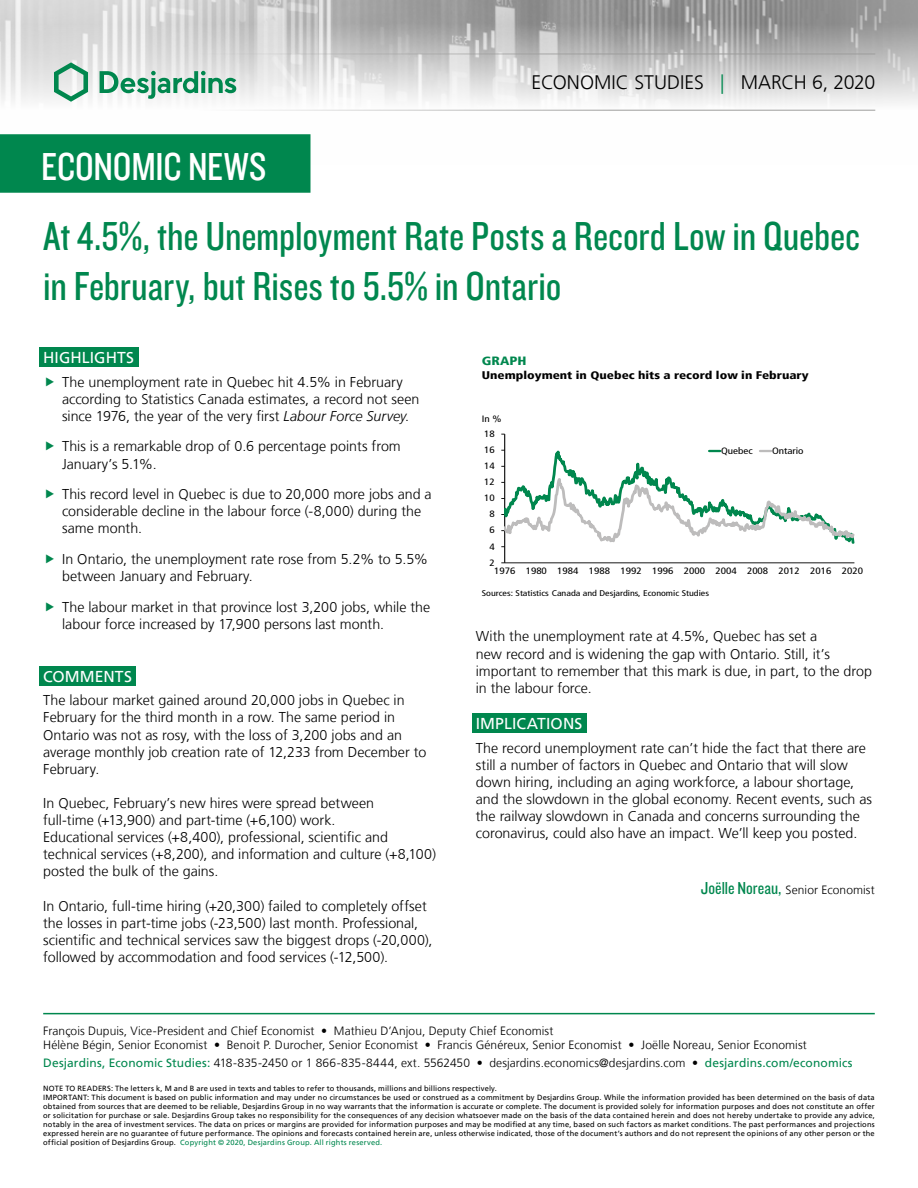
<style>
.page{position:relative;width:918px;height:1188px;background:#fff}
.page>*{position:absolute;margin:0;border:0;box-sizing:border-box;transform-origin:0 0}
.t1{font:42px/50.4px "Knockout 29 Junior Ltweight";color:#00874e}
.t2{font:40.5px "Knockout 29 Junior Ltweight";letter-spacing:-.005em;color:#fff}
.t3{font:300 19.5px "Frutiger LT";color:#000}
.t4{font:15.75px "Frutiger LT";letter-spacing:.005em;color:#fff}
.t5{font:300 14.25px/17.1px "Frutiger LT";color:#000}
.t6{font:300 12px/14.4px "Frutiger LT";letter-spacing:.01em;color:#000}
.t7{font:900 condensed 12px "Frutiger LT";color:#00874e;scale:1.2 1}
.t8{font:900 condensed 11.1px "Frutiger LT";color:#000;scale:1.2 1}
.t9{font:condensed 9.3px "Frutiger LT";color:#000;scale:1.2 1}
.t10{font:condensed 9.15px "Frutiger LT";color:#000;scale:1.2 1}
.t11{font:condensed 8.25px "Frutiger LT";color:#000;scale:1.2 1}
.t12{font:7.5px/9px "Frutiger LT";letter-spacing:.02em;color:#000}
.s1{color:#00874e}
.s2{font-style:italic}
.s3{font-family:"Knockout 29 Junior Ltweight";font-weight:400;font-size:18px;color:#00874e}
.s4{font-weight:400;color:#00874e}
</style>
<div class="page">
<img style="left:0;top:0;width:918px;height:164px">
<hr style="left:43px;top:54px;width:832px;height:1px;background:#9d9d9c">
<hr style="left:43px;top:110px;width:832px;height:1px;background:#9d9d9c">
<svg style="left:54px;top:62px;width:34px;height:40px"></svg>
<svg style="left:100px;top:71px;width:136px;height:28px"></svg>
<div style="left:0;top:135px;width:310px;height:57px;background:#00874e"></div>
<div style="left:0;top:134px;width:310px;height:59px;border:2px solid #00874e"></div>
<hr style="left:43px;top:1013px;width:832px;height:1px;background:#00874e">
<div style="left:39px;top:347px;width:99px;height:20px;background:#00874e"></div>
<div style="left:39px;top:666px;width:97px;height:20px;background:#00874e"></div>
<div style="left:472px;top:713px;width:114px;height:20px;background:#00874e"></div>
<hr style="left:504px;top:434px;width:1px;height:129px;background:#000">
<hr style="left:505px;top:563px;width:349px;height:1px;background:#000">
<svg style="left:501px;top:434px;width:354px;height:120px"></svg>
<h2 class="t2" style="left:41px;top:140px;width:227px">ECONOMIC NEWS</h2>
<h3 class="t3" style="left:532px;top:72px;width:345px">ECONOMIC STUDIES <span class="s1">|</span> MARCH 6, 2020</h3>
<h1 class="t1" style="left:43px;top:209px;width:818px">At 4.5%, the Unemployment Rate Posts a Record Low in Quebec in February, but Rises to 5.5% in Ontario</h1>
<p class="t4" style="left:43px;top:348px;width:92px">HIGHLIGHTS</p>
<p class="t5" style="left:62px;top:373px;width:359px">The unemployment rate in Quebec hit 4.5% in February according to Statistics Canada estimates, a record not seen since 1976, the year of the very first <span class="s2">Labour Force Survey</span>.</p>
<p class="t5" style="left:62px;top:438px;width:340px">This is a remarkable drop of 0.6 percentage points from<br>January’s 5.1%.</p>
<p class="t5" style="left:62px;top:486px;width:371px">This record level in Quebec is due to 20,000 more jobs and a considerable decline in the labour force (-8,000) during the same month.</p>
<p class="t5" style="left:62px;top:551px;width:367px">In Ontario, the unemployment rate rose from 5.2% to 5.5% between January and February.</p>
<p class="t5" style="left:62px;top:598px;width:370px">The labour market in that province lost 3,200 jobs, while the labour force increased by 17,900 persons last month.</p>
<p class="t4" style="left:43px;top:667px;width:90px">COMMENTS</p>
<p class="t5" style="left:43px;top:692px;width:385px">The labour market gained around 20,000 jobs in Quebec in February for the third month in a row. The same period in Ontario was not as rosy, with the loss of 3,200 jobs and an average monthly job creation rate of 12,233 from December to February.</p>
<p class="t5" style="left:43px;top:795px;width:394px">In Quebec, February’s new hires were spread between<br>full‑time (+13,900) and part-time (+6,100) work.<br>Educational services (+8,400), professional, scientific and technical services (+8,200), and information and culture (+8,100) posted the bulk of the gains.</p>
<p class="t5" style="left:43px;top:897px;width:391px">In Ontario, full-time hiring (+20,300) failed to completely offset the losses in part-time jobs (-23,500) last month. Professional, scientific and technical services saw the biggest drops (-20,000), followed by accommodation and food services (-12,500).</p>
<p class="t7" style="left:482px;top:354px;width:39px">GRAPH</p>
<p class="t8" style="left:482px;top:368px;width:274px">Unemployment in Quebec hits a record low in February</p>
<p class="t10" style="left:482px;top:414px;width:18px">In %</p>
<p class="t10" style="left:484px;top:428px;width:10px">18</p>
<p class="t10" style="left:484px;top:444px;width:10px">16</p>
<p class="t9" style="left:484px;top:460px;width:10px">14</p>
<p class="t10" style="left:484px;top:477px;width:10px">12</p>
<p class="t10" style="left:484px;top:493px;width:10px">10</p>
<p class="t10" style="left:489px;top:509px;width:6px">8</p>
<p class="t10" style="left:489px;top:525px;width:6px">6</p>
<p class="t10" style="left:489px;top:541px;width:6px">4</p>
<p class="t9" style="left:489px;top:557px;width:6px">2</p>
<p class="t10" style="left:721px;top:445px;width:28px">Quebec</p>
<p class="t10" style="left:772px;top:445px;width:28px">Ontario</p>
<p class="t10" style="left:494px;top:566px;width:309px">1976 1980 1984 1988 1992 1996 2000 2004 2008 2012 2016 2020</p>
<p class="t11" style="left:482px;top:588px;width:191px">Sources: Statistics Canada and Desjardins, Economic Studies</p>
<p class="t5" style="left:476px;top:628px;width:398px">With the unemployment rate at 4.5%, Quebec has set a<br>new record and is widening the gap with Ontario. Still, it’s important to remember that this mark is due, in part, to the drop in the labour force.</p>
<p class="t4" style="left:476px;top:714px;width:108px">IMPLICATIONS</p>
<p class="t5" style="left:476px;top:739px;width:398px">The record unemployment rate can’t hide the fact that there are still a number of factors in Quebec and Ontario that will slow down hiring, including an aging workforce, a labour shortage, and the slowdown in the global economy. Recent events, such as the railway slowdown in Canada and concerns surrounding the coronavirus, could also have an impact. We’ll keep you posted.</p>
<p class="t6" style="left:701px;top:883px;width:175px"><span class="s3">Joëlle Noreau,</span> Senior Economist</p>
<p class="t6" style="left:43px;top:1023px;width:765px">François Dupuis, Vice-President and Chief Economist • Mathieu D’Anjou, Deputy Chief Economist<br>Hélène Bégin, Senior Economist • Benoit P. Durocher, Senior Economist • Francis Généreux, Senior Economist • Joëlle Noreau, Senior Economist</p>
<p class="t6" style="left:43px;top:1056px;width:811px"><span class="s4">Desjardins, Economic Studies:</span> 418-835-2450 or 1 866-835-8444, ext. 5562450 • desjardins.economics@desjardins.com • <span class="s4">desjardins.com/economics</span></p>
<p class="t12" style="left:43px;top:1084px;width:833px">NOTE TO READERS: The letters k, M and B are used in texts and tables to refer to thousands, millions and billions respectively.<br>IMPORTANT: This document is based on public information and may under no circumstances be used or construed as a commitment by Desjardins Group. While the information provided has been determined on the basis of data obtained from sources that are deemed to be reliable, Desjardins Group in no way warrants that the information is accurate or complete. The document is provided solely for information purposes and does not constitute an offer or solicitation for purchase or sale. Desjardins Group takes no responsibility for the consequences of any decision whatsoever made on the basis of the data contained herein and does not hereby undertake to provide any advice, notably in the area of investment services. The data on prices or margins are provided for information purposes and may be modified at any time, based on such factors as market conditions. The past performances and projections expressed herein are no guarantee of future performance. The opinions and forecasts contained herein are, unless otherwise indicated, those of the document’s authors and do not represent the opinions of any other person or the official position of Desjardins Group. <span class="s1">Copyright © 2020, Desjardins Group. All rights reserved.</span></p>
</div>
